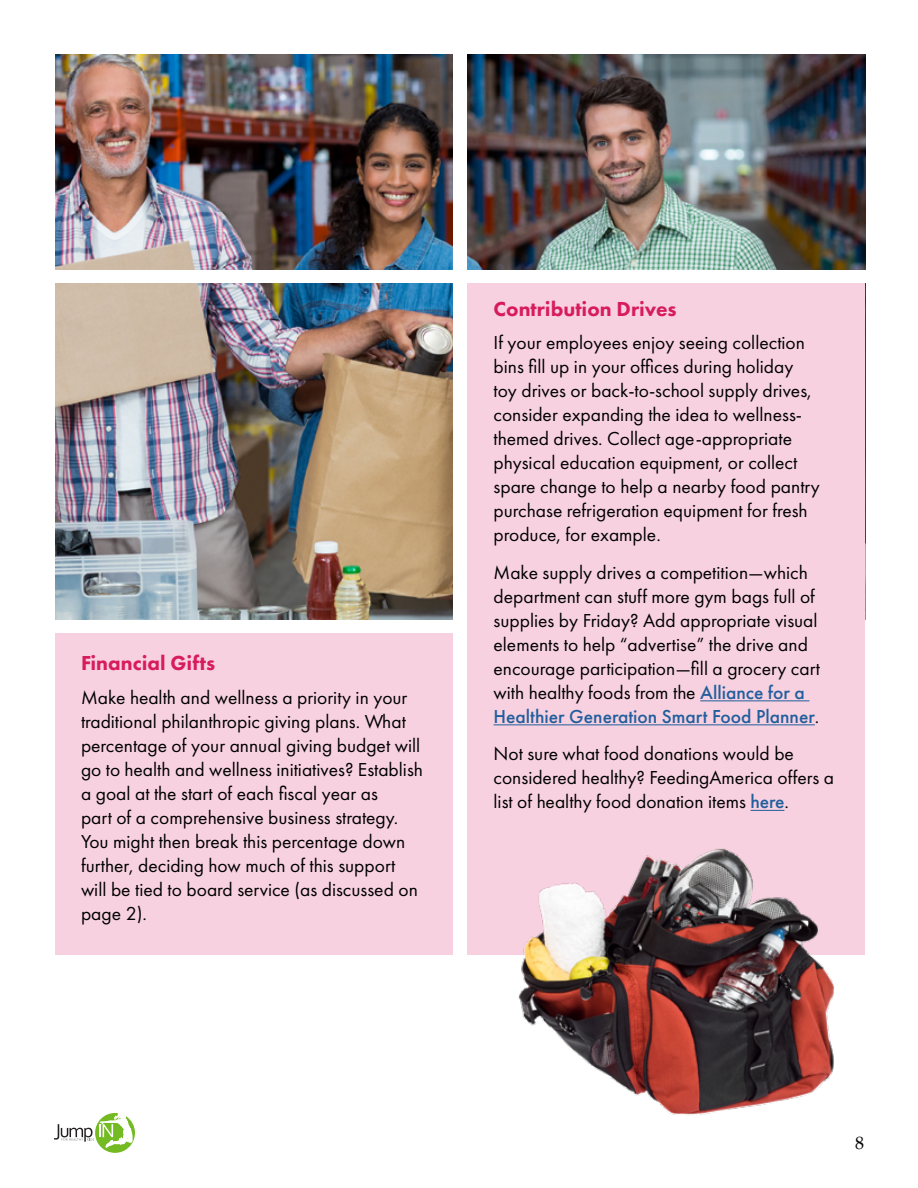
<style>
.page{position:relative;width:918px;height:1188px;background:#fff}
.page>*{position:absolute;margin:0;border:0;box-sizing:border-box;transform-origin:0 0}
.t1{font:800 21px "Futura PT";color:#d71b5e}
.t2{font:19.5px/24px "Futura PT";color:#000}
.t3{font:18px "Palatino";color:#000}
.s1{font-weight:500;color:#215e9e}
</style>
<div class="page">
<svg style="left:54px;top:1113px;width:81px;height:40px"></svg>
<img style="left:55px;top:54px;width:810px;height:566px">
<div style="left:467px;top:283px;width:398px;height:671px;background:#f7d1df"></div>
<div style="left:55px;top:633px;width:398px;height:321px;background:#f7d1df"></div>
<hr style="left:700px;top:700px;width:109px;height:1px;background:#215e9e">
<hr style="left:494px;top:724px;width:321px;height:1px;background:#215e9e">
<hr style="left:751px;top:810px;width:33px;height:1px;background:#215e9e">
<div style="left:453px;top:38px;width:14px;height:1095px;background:#fff"></div>
<div style="left:45px;top:270px;width:828px;height:13px;background:#fff"></div>
<img style="left:500px;top:848px;width:353px;height:267px">
<p class="t1" style="left:81px;top:650px;width:136px">Financial Gifts</p>
<p class="t2" style="left:81px;top:685px;width:344px">Make health and wellness a priority in your traditional philanthropic giving plans. What percentage of your annual giving budget will go to health and wellness initiatives? Establish a goal at the start of each fiscal year as<br>part of a comprehensive business strategy.<br>You might then break this percentage down further, deciding how much of this support will be tied to board service (as discussed on page 2).</p>
<p class="t1" style="left:494px;top:296px;width:185px">Contribution Drives</p>
<p class="t2" style="left:494px;top:331px;width:328px">If your employees enjoy seeing collection bins fill up in your offices during holiday toy drives or back-to-school supply drives, consider expanding the idea to wellness&shy;themed drives. Collect age-appropriate physical education equipment, or collect spare change to help a nearby food pantry purchase refrigeration equipment for fresh produce, for example.</p>
<p class="t2" style="left:494px;top:560px;width:328px">Make supply drives a competition—which department can stuff more gym bags full of supplies by Friday? Add appropriate visual elements to help “advertise” the drive and encourage participation—fill a grocery cart with healthy foods from the <span class="s1">Alliance for a Healthier Generation Smart Food Planner</span>.</p>
<p class="t2" style="left:494px;top:742px;width:342px">Not sure what food donations would be considered healthy? FeedingAmerica offers a list of healthy food donation items <span class="s1">here</span>.</p>
<p class="t3" style="left:855px;top:1128px;width:10px">8</p>
</div>
